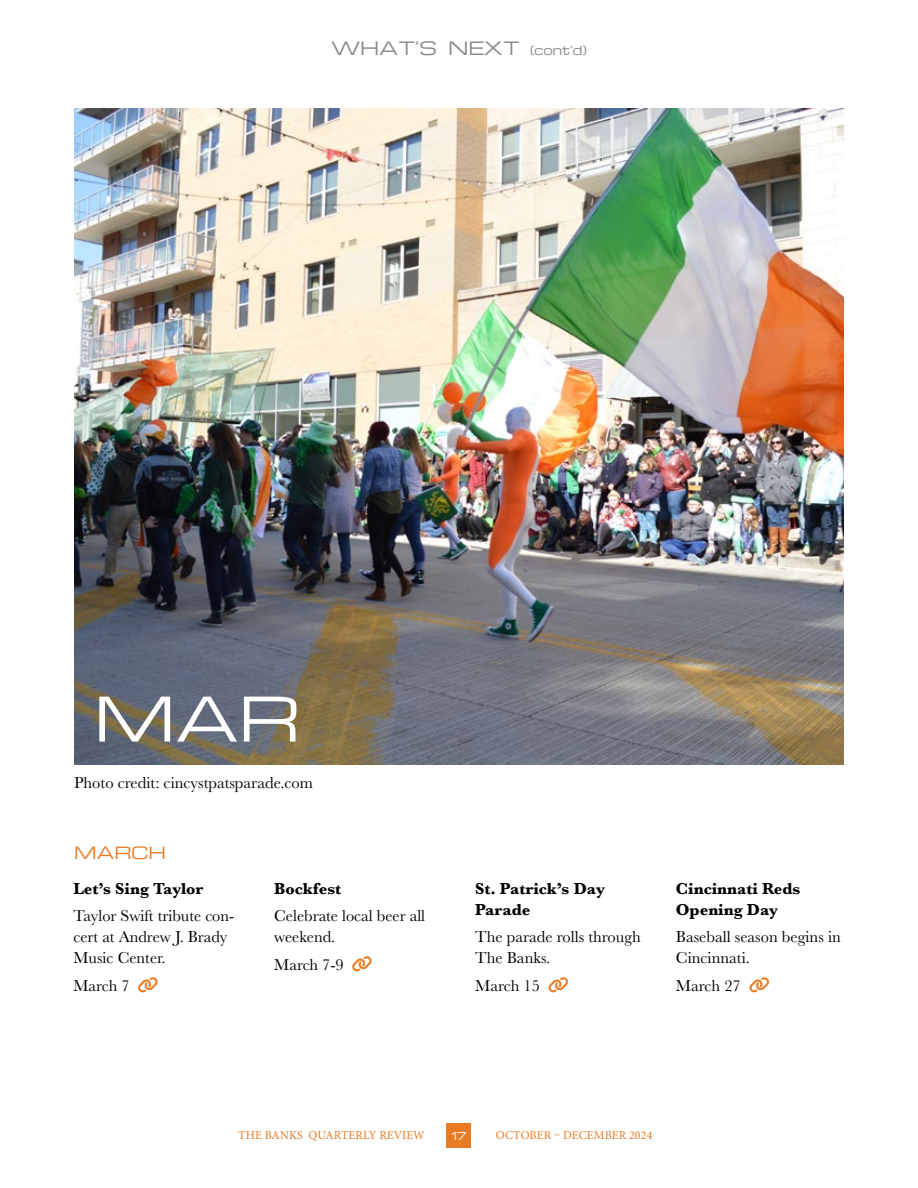
<style>
.page{position:relative;width:918px;height:1188px;background:#fff}
.page>*{position:absolute;margin:0;border:0;box-sizing:border-box;transform-origin:0 0}
.t1{font:60px "Michroma";color:#fff}
.t2{font:18px "Michroma";letter-spacing:-.01em;color:#888a8d}
.t3{font:16.5px/21px "Baskerville";color:#000}
.t4{font:700 16.5px/21px "Baskerville";color:#000}
.t5{font:16.5px "Michroma";color:#e97b24}
.t6{font:12px "Minion Pro";letter-spacing:.01em;color:#e97b24}
.t7{font:10.5px "Michroma";color:#fff}
.s1{font-size:12px}
.s2{color:#e97b24}
</style>
<div class="page">
<img style="left:74px;top:108px;width:770px;height:657px">
<div style="left:446px;top:1123px;width:25px;height:25px;background:#e97b24"></div>
<p class="t2" style="left:331px;top:38px;width:257px">WHAT’S NEXT <span class="s1">(cont’d)</span></p>
<h1 class="t1" style="left:94px;top:686px;width:208px">MAR</h1>
<p class="t3" style="left:74px;top:773px;width:240px">Photo credit: cincystpatsparade.com</p>
<p class="t5" style="left:74px;top:844px;width:93px">MARCH</p>
<p class="t4" style="left:73px;top:878px;width:132px">Let’s Sing Taylor</p>
<p class="t3" style="left:73px;top:906px;width:162px">Taylor Swift tribute con&shy;cert at Andrew J. Brady<br>Music Center.</p>
<p class="t3" style="left:73px;top:976px;width:86px">March 7 <span class="s2">●■</span></p>
<p class="t4" style="left:274px;top:878px;width:69px">Bockfest</p>
<p class="t3" style="left:274px;top:906px;width:152px">Celebrate local beer all weekend.</p>
<p class="t3" style="left:274px;top:955px;width:100px">March 7-9 <span class="s2">●■</span></p>
<p class="t4" style="left:475px;top:878px;width:131px">St. Patrick’s Day<br>Parade</p>
<p class="t3" style="left:475px;top:927px;width:167px">The parade rolls through<br>The Banks.</p>
<p class="t3" style="left:475px;top:976px;width:95px">March 15 <span class="s2">●■</span></p>
<p class="t4" style="left:676px;top:878px;width:126px">Cincinnati Reds<br>Opening Day</p>
<p class="t3" style="left:676px;top:927px;width:167px">Baseball season begins in<br>Cincinnati.</p>
<p class="t3" style="left:676px;top:976px;width:95px">March 27 <span class="s2">●■</span></p>
<p class="t6" style="left:238px;top:1127px;width:188px">THE BANKS QUARTERLY REVIEW</p>
<p class="t6" style="left:496px;top:1127px;width:158px">OCTOBER – DECEMBER 2024</p>
<p class="t7" style="left:451px;top:1130px;width:17px">17</p>
</div>
